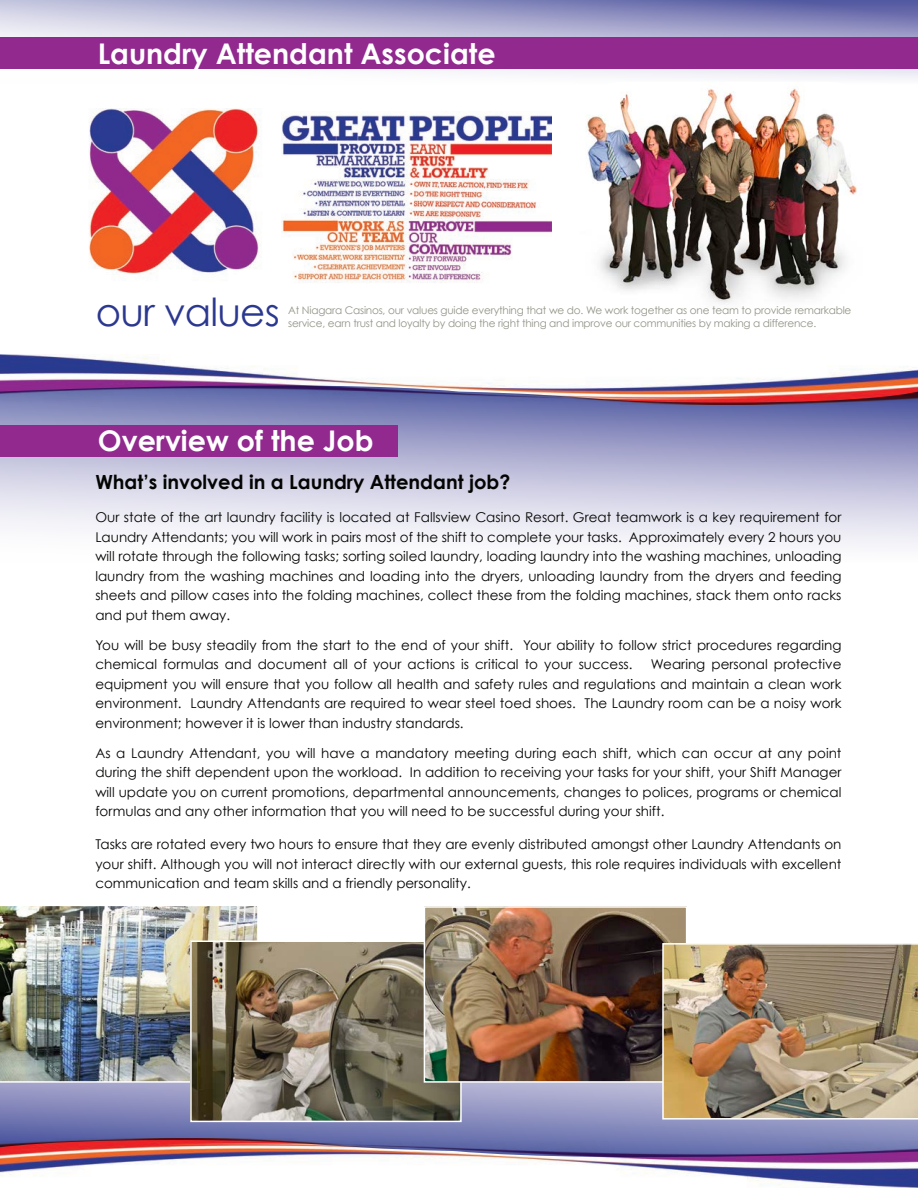
<style>
.page{position:relative;width:918px;height:1188px;background:#fff}
.page>*{position:absolute;margin:0;border:0;box-sizing:border-box;transform-origin:0 0}
.t1{font:38.7px "Century Gothic";letter-spacing:-.02em;color:#2b388f}
.t2{font:700 28.5px "Century Gothic";color:#fff}
.t3{font:700 19.5px "Century Gothic";color:#040503}
.t4{font:13.5px/19.5px "Century Gothic";color:#040503;text-align:justify}
.t5{font:10.5px/13.5px "Century Gothic";letter-spacing:-.02em;color:#949489}
</style>
<div class="page">
<svg style="left:0;top:404px;width:918px;height:142px"></svg>
<svg style="left:0;top:0;width:918px;height:79px"></svg>
<img style="left:0;top:355px;width:918px;height:49px">
<div style="left:0;top:425px;width:398px;height:31px;background:#91298e"></div>
<div style="left:0;top:38px;width:918px;height:31px;background:#91298e"></div>
<svg style="left:0;top:1083px;width:918px;height:56px;background:#878bbc"></svg>
<img style="left:0;top:1139px;width:918px;height:49px">
<img style="left:0;top:906px;width:258px;height:177px">
<img style="left:193px;top:943px;width:266px;height:176px">
<div style="left:190px;top:940px;width:272px;height:182px;border:2px solid #fff"></div>
<img style="left:427px;top:909px;width:257px;height:171px">
<div style="left:424px;top:906px;width:263px;height:177px;border:2px solid #fff"></div>
<img style="left:662px;top:943px;width:256px;height:177px">
<img style="left:551px;top:87px;width:306px;height:217px">
<img style="left:319px;top:112px;width:232px;height:171px">
<img style="left:89px;top:108px;width:230px;height:175px">
<p class="t2" style="left:98px;top:35px;width:399px">Laundry Attendant Associate</p>
<p class="t1" style="left:96px;top:289px;width:185px">our values</p>
<p class="t5" style="left:288px;top:303px;width:565px">At Niagara Casinos, our values guide everything that we do. We work together as one team to provide remarkable service, earn trust and loyalty by doing the right thing and improve our communities by making a difference.</p>
<p class="t2" style="left:98px;top:423px;width:277px">Overview of the Job</p>
<p class="t3" style="left:95px;top:470px;width:416px">What’s involved in a Laundry Attendant job?</p>
<p class="t4" style="left:95px;top:507px;width:748px">Our state of the art laundry facility is located at Fallsview Casino Resort. Great teamwork is a key requirement for Laundry Attendants; you will work in pairs most of the shift to complete your tasks. Approximately every 2 hours you will rotate through the following tasks; sorting soiled laundry, loading laundry into the washing machines, unloading laundry from the washing machines and loading into the dryers, unloading laundry from the dryers and feeding sheets and pillow cases into the folding machines, collect these from the folding machines, stack them onto racks and put them away.</p>
<p class="t4" style="left:95px;top:635px;width:748px">You will be busy steadily from the start to the end of your shift. Your ability to follow strict procedures regarding chemical formulas and document all of your actions is critical to your success.</p>
<p class="t4" style="left:95px;top:654px;width:748px;text-indent:556px">Wearing personal protective equipment you will ensure that you follow all health and safety rules and regulations and maintain a clean work environment. Laundry Attendants are required to wear steel toed shoes. The Laundry room can be a noisy work environment; however it is lower than industry standards.</p>
<p class="t4" style="left:95px;top:743px;width:748px">As a Laundry Attendant, you will have a mandatory meeting during each shift, which can occur at any point during the shift dependent upon the workload. In addition to receiving your tasks for your shift, your Shift Manager will update you on current promotions, departmental announcements, changes to polices, programs or chemical formulas and any other information that you will need to be successful during your shift.</p>
<p class="t4" style="left:95px;top:834px;width:748px">Tasks are rotated every two hours to ensure that they are evenly distributed amongst other Laundry Attendants on your shift. Although you will not interact directly with our external guests, this role requires individuals with excellent communication and team skills and a friendly personality.</p>
</div>
